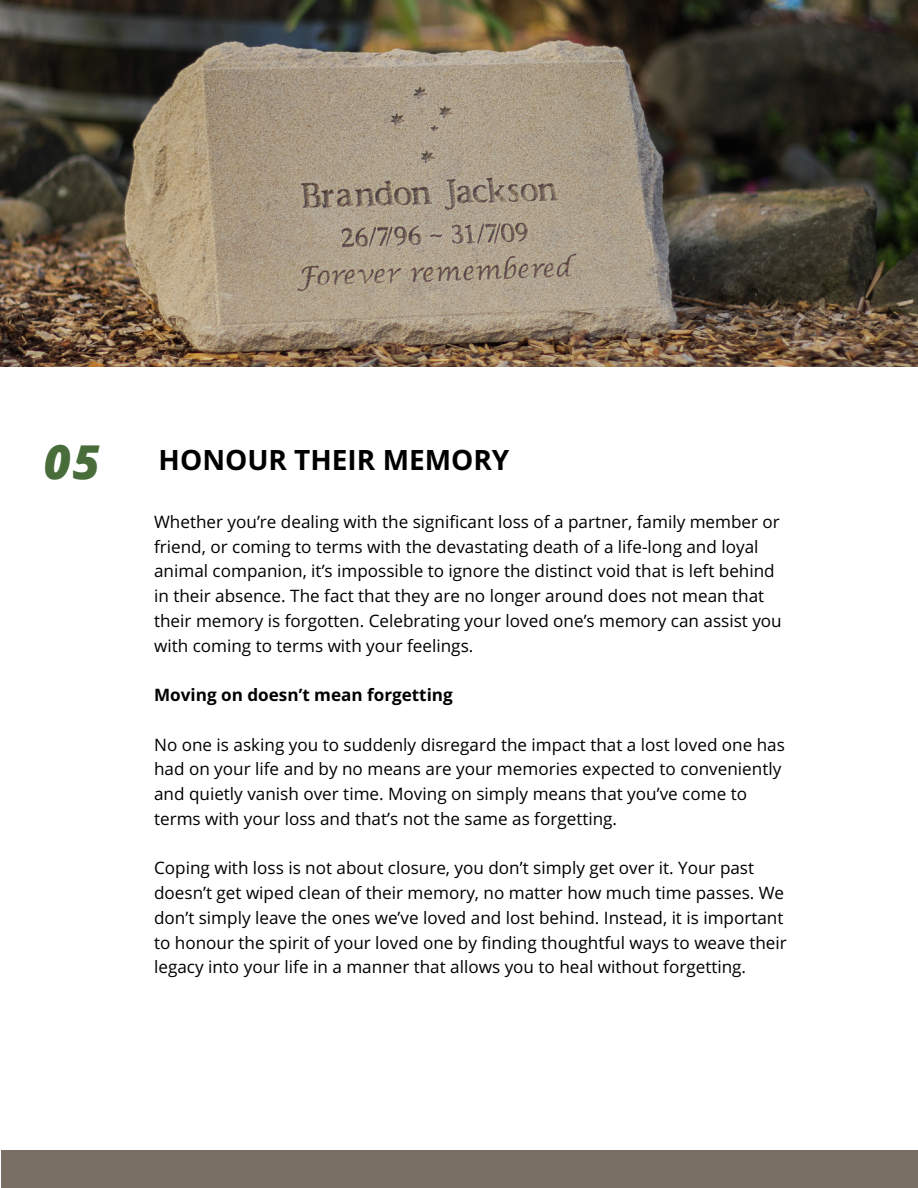
<style>
.page{position:relative;width:918px;height:1188px;background:#fff}
.page>*{position:absolute;margin:0;border:0;box-sizing:border-box;transform-origin:0 0}
.t1{font:italic 800 46.65px "Open Sans";color:#486d3b}
.t2{font:700 28.05px "Open Sans";color:#000}
.t3{font:17.1px/24.8px "Open Sans";color:#000}
.t4{font:700 17.1px "Open Sans";color:#000}
</style>
<div class="page">
<div style="left:1px;top:1151px;width:917px;height:37px;background:#796f65"></div>
<img style="left:0;top:0;width:918px;height:367px">
<h1 class="t1" style="left:44px;top:429px;width:58px">05</h1>
<h2 class="t2" style="left:159px;top:440px;width:352px">HONOUR THEIR MEMORY</h2>
<p class="t3" style="left:154px;top:509px;width:629px">Whether you’re dealing with the significant loss of a partner, family member or friend, or coming to terms with the devastating death of a life-long and loyal animal companion, it’s impossible to ignore the distinct void that is left behind in their absence. The fact that they are no longer around does not mean that their memory is forgotten. Celebrating your loved one’s memory can assist you with coming to terms with your feelings.</p>
<p class="t4" style="left:154px;top:683px;width:300px">Moving on doesn’t mean forgetting</p>
<p class="t3" style="left:154px;top:732px;width:632px">No one is asking you to suddenly disregard the impact that a lost loved one has had on your life and by no means are your memories expected to conveniently and quietly vanish over time. Moving on simply means that you’ve come to terms with your loss and that’s not the same as forgetting.</p>
<p class="t3" style="left:154px;top:855px;width:634px">Coping with loss is not about closure, you don’t simply get over it. Your past doesn’t get wiped clean of their memory, no matter how much time passes. We don’t simply leave the ones we’ve loved and lost behind. Instead, it is important to honour the spirit of your loved one by finding thoughtful ways to weave their legacy into your life in a manner that allows you to heal without forgetting.</p>
</div>
